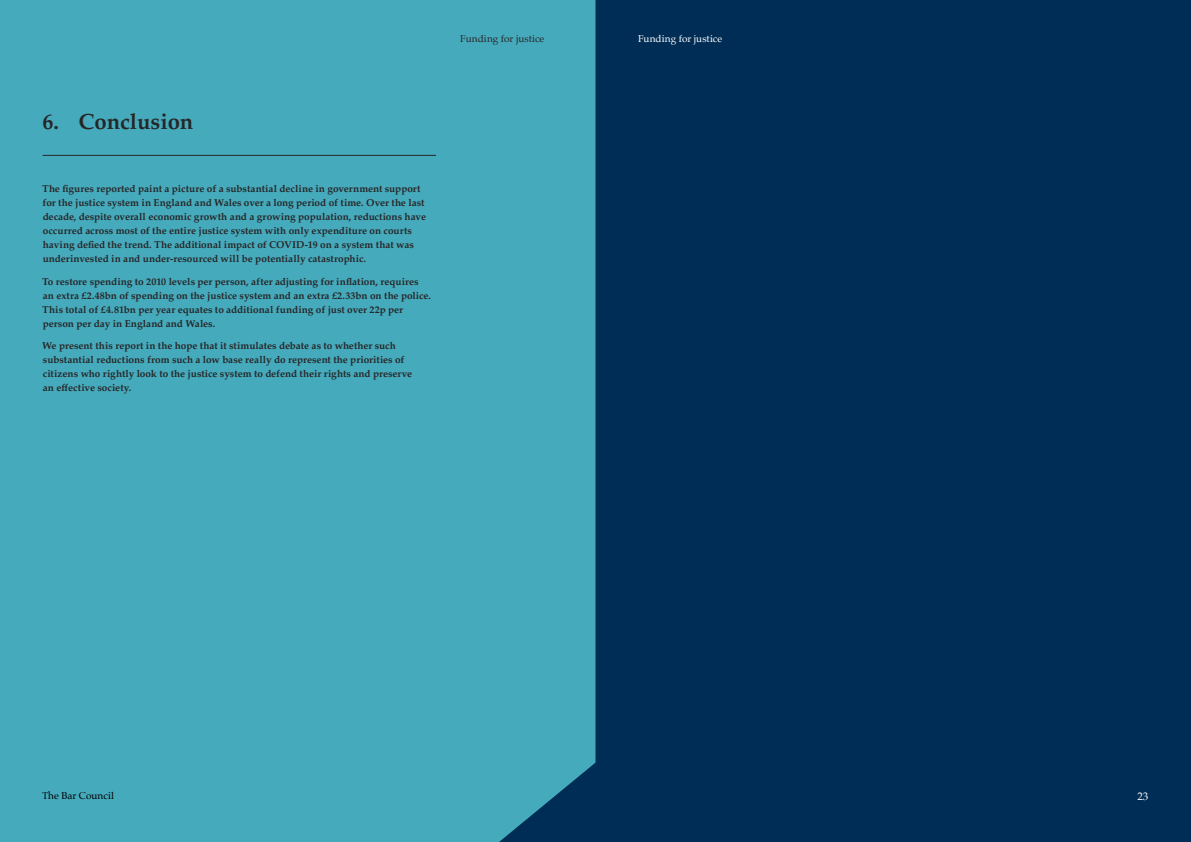
<style>
.page{position:relative;width:1191px;height:842px;background:#002d55}
.page>*{position:absolute;margin:0;border:0;box-sizing:border-box;transform-origin:0 0}
.t1{font:700 22px "Palatino";color:#262626}
.t2{font:11px "Palatino";color:#fff}
.t3{font:700 10px/14px "Palatino";color:#262626}
.t4{font:10px "Palatino";color:#262626}
.t5{font:10px "Palatino";color:#fff}
.t6{font:10px "Palatino";letter-spacing:-.005em;color:#000}
</style>
<div class="page">
<div style="left:0;top:0;width:595px;height:842px;background:#46aabd"></div>
<hr style="left:43px;top:155px;width:393px;height:1px;background:#262626">
<h1 class="t1" style="left:43px;top:102px;width:152px">6. Conclusion</h1>
<p class="t3" style="left:42px;top:182px;width:385px">The figures reported paint a picture of a substantial decline in government support for the justice system in England and Wales over a long period of time. Over the last decade, despite overall economic growth and a growing population, reductions have occurred across most of the entire justice system with only expenditure on courts having defied the trend. The additional impact of COVID-19 on a system that was underinvested in and under-resourced will be potentially catastrophic.</p>
<p class="t3" style="left:42px;top:274px;width:390px">To restore spending to 2010 levels per person, after adjusting for inflation, requires an extra £2.48bn of spending on the justice system and an extra £2.33bn on the police.<br>This total of £4.81bn per year equates to additional funding of just over 22p per person per day in England and Wales.</p>
<p class="t3" style="left:42px;top:339px;width:372px">We present this report in the hope that it stimulates debate as to whether such substantial reductions from such a low base really do represent the priorities of citizens who rightly look to the justice system to defend their rights and preserve an effective society.</p>
<p class="t4" style="left:460px;top:30px;width:85px">Funding for justice</p>
<p class="t5" style="left:638px;top:30px;width:85px">Funding for justice</p>
<p class="t6" style="left:42px;top:787px;width:73px">The Bar Council</p>
<p class="t2" style="left:1137px;top:787px;width:12px">23</p>
</div>
